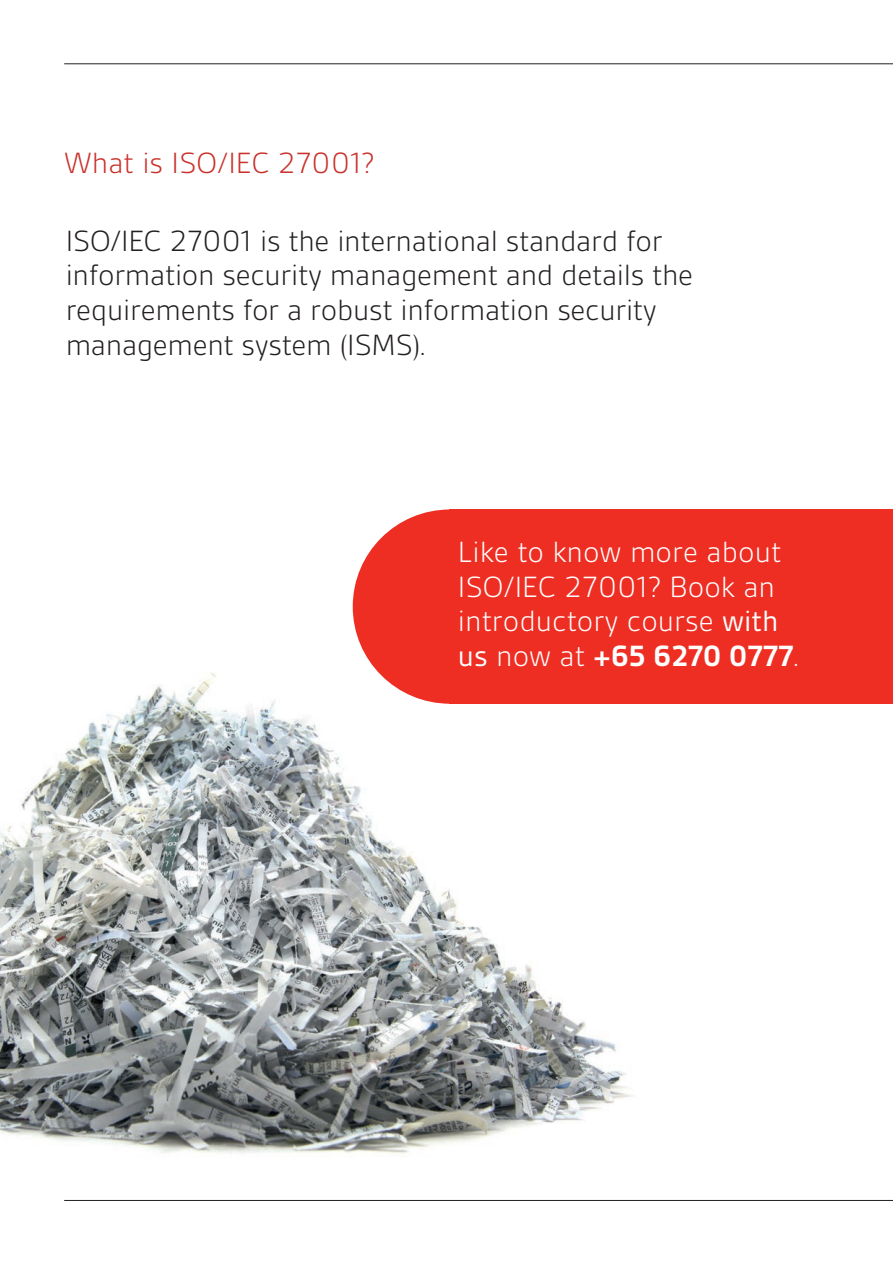
<style>
.page{position:relative;width:893px;height:1263px;background:#fff}
.page>*{position:absolute;margin:0;border:0;box-sizing:border-box;transform-origin:0 0}
.t1{font:300 31.5px/34.5px "BSI Gesta";letter-spacing:-.01em;color:#231f20}
.t2{font:300 31.5px/34.5px "BSI Gesta";color:#fff}
.t3{font:300 31.5px "BSI Gesta";color:#c9312b}
.s1{font-weight:400}
.s2{font-weight:700}
</style>
<div class="page">
<img style="left:0;top:655px;width:658px;height:499px">
<div style="left:352px;top:509px;width:195px;height:194px;background:#ee2e22;border-radius:50%"></div>
<div style="left:449px;top:509px;width:443px;height:194px;background:#ee2e22"></div>
<hr style="left:64px;top:1199px;width:828px;height:1px;background:#231f20">
<hr style="left:64px;top:63px;width:828px;height:1px;background:#231f20">
<p class="t3" style="left:64px;top:146px;width:312px">What is ISO/IEC 27001?</p>
<p class="t1" style="left:66px;top:224px;width:628px">ISO/IEC 27001 is the international standard for information security management and details the requirements for a robust information security management system (ISMS).</p>
<p class="t2" style="left:458px;top:535px;width:342px">Like to know more about<br>ISO/IEC 27001? Book an introductory course <span class="s1">with us</span> now at <span class="s2">+65 6270 0777</span>.</p>
</div>
